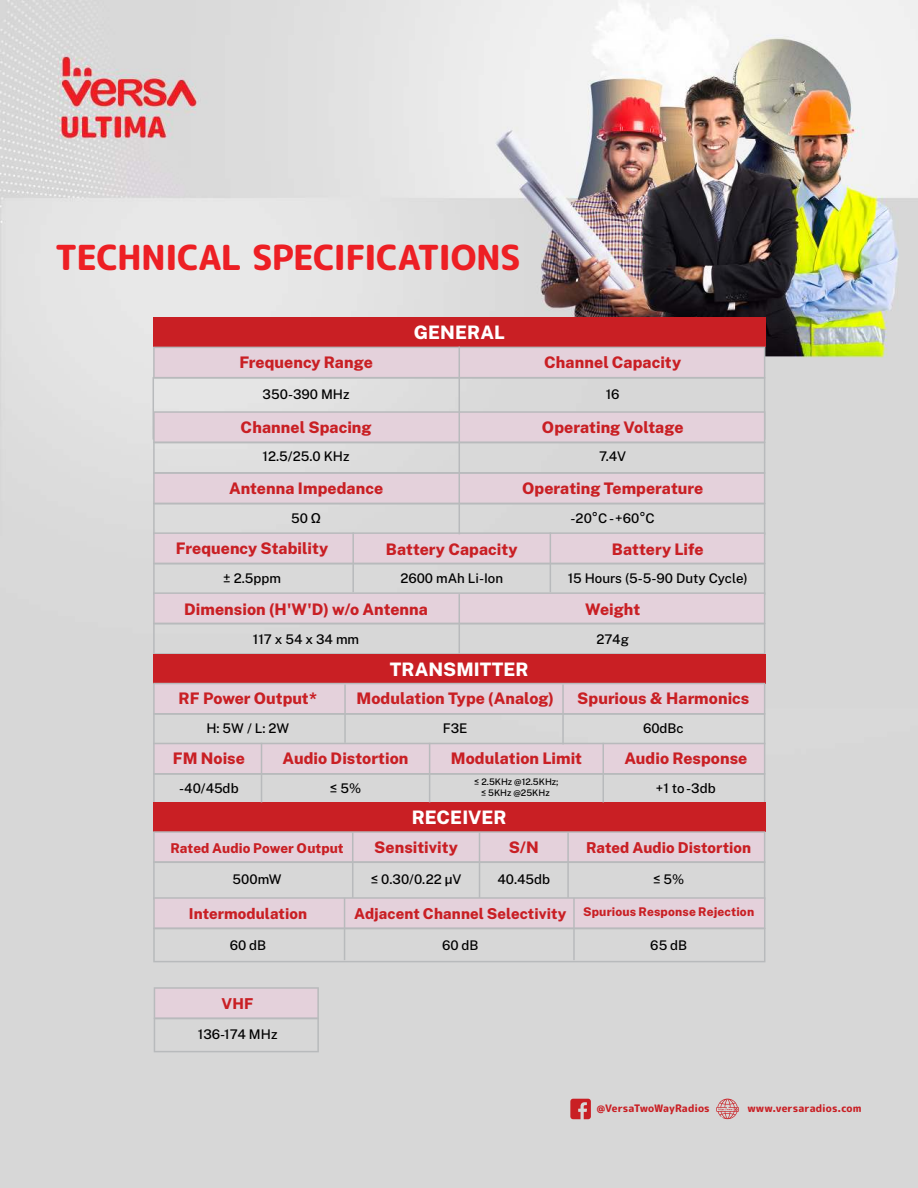
<style>
.page{position:relative;width:918px;height:1188px;background:#fff}
.page>*{position:absolute;margin:0;border:0;box-sizing:border-box;transform-origin:0 0}
.t1{font:800 34.5px "Rounded Mplus 1 c";letter-spacing:-.025em;color:#ed1f24}
.t2{font:800 18.6px "Public Sans";letter-spacing:.005em;color:#fff}
.t3{font:800 15.9px "Public Sans";letter-spacing:.005em;color:#c91f24}
.t4{font:800 15px "Public Sans";letter-spacing:.005em;color:#c91f24}
.t5{font:800 13.5px "Public Sans";letter-spacing:.005em;color:#c91f24}
.t6{font:500 13.35px "Public Sans";color:#000}
.t7{font:800 12px "Public Sans";letter-spacing:.015em;color:#c91f24}
.t8{font:800 10.35px "Rounded Mplus 1 c";letter-spacing:.005em;color:#c91f24}
.t9{font:500 9px/10.8px "Public Sans";color:#000;text-align:center}
</style>
<div class="page">
<img style="left:0;top:0;width:918px;height:1188px">
<svg style="left:570px;top:1099px;width:21px;height:20px"></svg>
<svg style="left:716px;top:1099px;width:23px;height:20px"></svg>
<div style="left:153px;top:317px;width:612px;height:30px;background:#c91f24"></div>
<svg style="left:153px;top:347px;width:612px;height:307px;background:#dcd3d8"></svg>
<hr style="left:459px;top:347px;width:1px;height:187px;background:#b8babc">
<hr style="left:459px;top:594px;width:1px;height:60px;background:#b8babc">
<div style="left:153px;top:654px;width:612px;height:30px;background:#c91f24"></div>
<svg style="left:153px;top:683px;width:612px;height:120px;background:#dbd1d5"></svg>
<div style="left:153px;top:803px;width:612px;height:29px;background:#c91f24"></div>
<svg style="left:153px;top:831px;width:612px;height:131px;background:#dad2d6"></svg>
<hr style="left:344px;top:898px;width:1px;height:62px;background:#b8babc">
<hr style="left:573px;top:898px;width:2px;height:62px;background:#b8babc">
<svg style="left:154px;top:987px;width:165px;height:65px;background:#d9d1d6"></svg>
<hr style="left:344px;top:684px;width:2px;height:59px;background:#b8babc">
<hr style="left:562px;top:684px;width:2px;height:60px;background:#b8babc">
<hr style="left:261px;top:743px;width:1px;height:59px;background:#b8babc">
<hr style="left:429px;top:743px;width:1px;height:59px;background:#b8babc">
<hr style="left:602px;top:743px;width:2px;height:59px;background:#b8babc">
<hr style="left:550px;top:532px;width:1px;height:60px;background:#b8babc">
<hr style="left:352px;top:532px;width:2px;height:60px;background:#b8babc">
<hr style="left:567px;top:832px;width:2px;height:66px;background:#b8babc">
<hr style="left:479px;top:832px;width:1px;height:66px;background:#b8babc">
<hr style="left:352px;top:832px;width:1px;height:66px;background:#b8babc">
<h1 class="t1" style="left:55px;top:244px;width:467px">TECHNICAL SPECIFICATIONS</h1>
<p class="t2" style="left:414px;top:323px;width:92px">GENERAL</p>
<p class="t3" style="left:239px;top:355px;width:135px">Frequency Range</p>
<p class="t3" style="left:544px;top:355px;width:138px">Channel Capacity</p>
<p class="t6" style="left:263px;top:388px;width:88px">350-390 MHz</p>
<p class="t6" style="left:606px;top:388px;width:15px">16</p>
<p class="t3" style="left:241px;top:419px;width:132px">Channel Spacing</p>
<p class="t3" style="left:542px;top:419px;width:143px">Operating Voltage</p>
<p class="t6" style="left:263px;top:450px;width:88px">12.5/25.0 KHz</p>
<p class="t6" style="left:599px;top:450px;width:28px">7.4V</p>
<p class="t3" style="left:229px;top:481px;width:156px">Antenna Impedance</p>
<p class="t6" style="left:291px;top:508px;width:32px">50 Ω</p>
<p class="t3" style="left:522px;top:481px;width:183px">Operating Temperature</p>
<p class="t6" style="left:571px;top:511px;width:86px">-20°C - +60°C</p>
<p class="t3" style="left:176px;top:541px;width:154px">Frequency Stability</p>
<p class="t6" style="left:223px;top:571px;width:59px">± 2.5ppm</p>
<p class="t3" style="left:386px;top:542px;width:133px">Battery Capacity</p>
<p class="t6" style="left:400px;top:571px;width:104px">2600 mAh Li-Ion</p>
<p class="t3" style="left:184px;top:602px;width:245px">Dimension (H'W'D) w/o Antenna</p>
<p class="t6" style="left:253px;top:633px;width:108px">117 x 54 x 34 mm</p>
<p class="t3" style="left:179px;top:691px;width:140px">RF Power Output*</p>
<p class="t6" style="left:206px;top:722px;width:84px">H: 5W / L: 2W</p>
<p class="t2" style="left:390px;top:660px;width:140px">TRANSMITTER</p>
<p class="t3" style="left:356px;top:691px;width:199px">Modulation Type (Analog)</p>
<p class="t6" style="left:443px;top:722px;width:26px">F3E</p>
<p class="t3" style="left:612px;top:542px;width:93px">Battery Life</p>
<p class="t6" style="left:568px;top:571px;width:181px">15 Hours (5-5-90 Duty Cycle)</p>
<p class="t3" style="left:585px;top:602px;width:57px">Weight</p>
<p class="t6" style="left:596px;top:633px;width:34px">274g</p>
<p class="t3" style="left:577px;top:691px;width:174px">Spurious &amp; Harmonics</p>
<p class="t6" style="left:643px;top:722px;width:42px">60dBc</p>
<p class="t3" style="left:173px;top:751px;width:74px">FM Noise</p>
<p class="t6" style="left:179px;top:782px;width:61px">-40/45db</p>
<p class="t3" style="left:283px;top:751px;width:127px">Audio Distortion</p>
<p class="t6" style="left:330px;top:778px;width:33px">≤ 5%</p>
<p class="t3" style="left:451px;top:751px;width:133px">Modulation Limit</p>
<p class="t9" style="left:474px;top:776px;width:86px">≤ 2.5KHz @12.5KHz; ≤ 5KHz @25KHz</p>
<p class="t2" style="left:412px;top:809px;width:96px">RECEIVER</p>
<p class="t3" style="left:624px;top:751px;width:124px">Audio Response</p>
<p class="t6" style="left:656px;top:782px;width:61px">+1 to -3db</p>
<p class="t5" style="left:170px;top:841px;width:175px">Rated Audio Power Output</p>
<p class="t6" style="left:233px;top:873px;width:50px">500mW</p>
<p class="t3" style="left:374px;top:839px;width:85px">Sensitivity</p>
<p class="t6" style="left:371px;top:869px;width:92px">≤ 0.30/0.22 µV</p>
<p class="t3" style="left:509px;top:839px;width:32px">S/N</p>
<p class="t6" style="left:497px;top:873px;width:54px">40.45db</p>
<p class="t4" style="left:189px;top:906px;width:120px">Intermodulation</p>
<p class="t4" style="left:354px;top:906px;width:214px">Adjacent Channel Selectivity</p>
<p class="t6" style="left:230px;top:939px;width:38px">60 dB</p>
<p class="t6" style="left:442px;top:939px;width:38px">60 dB</p>
<p class="t4" style="left:586px;top:840px;width:167px">Rated Audio Distortion</p>
<p class="t6" style="left:653px;top:869px;width:33px">≤ 5%</p>
<p class="t7" style="left:583px;top:906px;width:173px">Spurious Response Rejection</p>
<p class="t6" style="left:650px;top:939px;width:38px">65 dB</p>
<p class="t4" style="left:222px;top:996px;width:33px">VHF</p>
<p class="t6" style="left:198px;top:1028px;width:81px">136-174 MHz</p>
<p class="t8" style="left:597px;top:1104px;width:114px">@VersaTwoWayRadios</p>
<p class="t8" style="left:747px;top:1104px;width:116px">www.versaradios.com</p>
</div>
